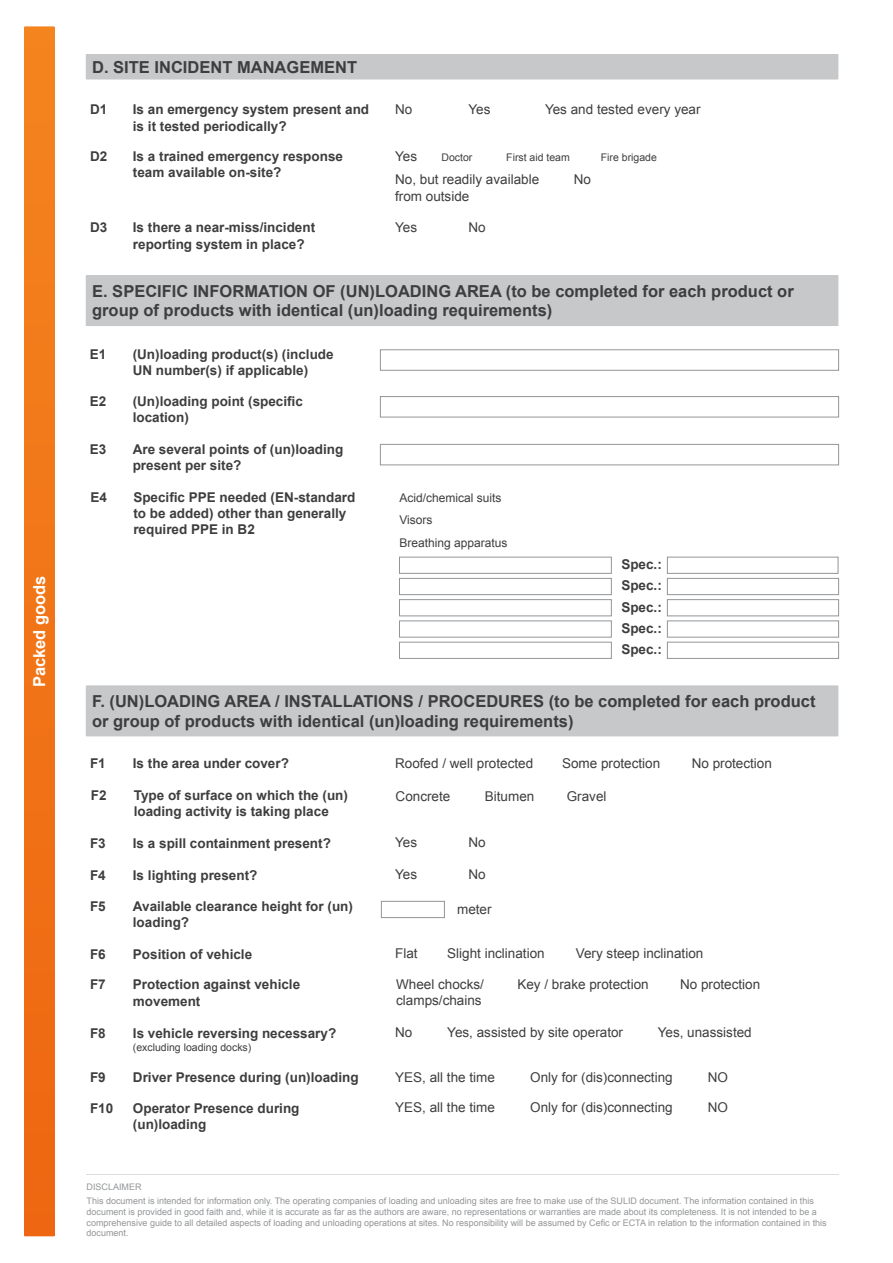
<style>
.page{position:relative;width:893px;height:1263px;background:#fff}
.page>*{position:absolute;margin:0;border:0;box-sizing:border-box;transform-origin:0 0}
.t1{font:700 16.5px/19.8px "Arial";color:#3e3e3f}
.t2{font:700 16.5px "Arial";color:#fff}
.t3{font:700 13.5px/16.2px "Arial";color:#3e3e3f}
.t4{font:13.5px/16.2px "Arial";color:#3e3e3f}
.t5{font:12px/22.4px "Arial";color:#3e3e3f}
.t6{font:10.5px "Arial";color:#3e3e3f}
.t7{font:9px/10.8px "Arial";color:#939598}
</style>
<div class="page">
<hr style="left:86px;top:1174px;width:753px;height:1px;background:#dcdddf">
<div style="left:25px;top:27px;width:29px;height:1208px;background:linear-gradient(to bottom,#f4841e,#e61)"></div>
<div style="left:86px;top:54px;width:752px;height:26px;background:#c7c8ca;border:2px solid #c7c8ca"></div>
<div style="left:86px;top:275px;width:752px;height:51px;background:#c7c8ca"></div>
<div style="left:86px;top:685px;width:752px;height:51px;background:#c7c8ca;border:2px solid #c7c8ca"></div>
<div style="left:380px;top:349px;width:459px;height:22px;border:1px solid #939598"></div>
<div style="left:380px;top:396px;width:459px;height:21px;border:1px solid #939598"></div>
<div style="left:380px;top:444px;width:459px;height:21px;border:1px solid #939598"></div>
<div style="left:399px;top:557px;width:213px;height:17px;border:1px solid #939598"></div>
<div style="left:667px;top:557px;width:171px;height:17px;border:1px solid #939598"></div>
<div style="left:399px;top:578px;width:213px;height:17px;border:1px solid #939598"></div>
<div style="left:667px;top:578px;width:172px;height:17px;border:1px solid #939598"></div>
<div style="left:667px;top:599px;width:172px;height:17px;border:1px solid #939598"></div>
<div style="left:667px;top:620px;width:172px;height:17px;border:1px solid #939598"></div>
<div style="left:667px;top:642px;width:172px;height:17px;border:1px solid #939598"></div>
<div style="left:399px;top:599px;width:213px;height:17px;border:1px solid #939598"></div>
<div style="left:399px;top:620px;width:213px;height:17px;border:1px solid #939598"></div>
<div style="left:399px;top:642px;width:213px;height:17px;border:1px solid #939598"></div>
<div style="left:381px;top:901px;width:64px;height:17px;border:1px solid #939598"></div>
<p class="t2" style="left:29px;top:687px;width:113px;rotate:-90deg">Packed goods</p>
<p class="t2" style="left:29px;top:672px;width:82px;rotate:-90deg">Bulk Solid</p>
<p class="t1" style="left:92px;top:58px;width:266px">D. SITE INCIDENT MANAGEMENT</p>
<p class="t3" style="left:90px;top:102px;width:19px">D1</p>
<p class="t3" style="left:133px;top:102px;width:238px">Is an emergency system present and is it tested periodically?</p>
<p class="t4" style="left:395px;top:101px;width:19px">No</p>
<p class="t4" style="left:468px;top:101px;width:24px">Yes</p>
<p class="t4" style="left:545px;top:101px;width:157px">Yes and tested every year</p>
<p class="t3" style="left:90px;top:149px;width:19px">D2</p>
<p class="t3" style="left:133px;top:149px;width:212px">Is a trained emergency response team available on-site?</p>
<p class="t4" style="left:395px;top:148px;width:24px">Yes</p>
<p class="t6" style="left:441px;top:150px;width:32px">Doctor</p>
<p class="t6" style="left:506px;top:150px;width:65px">First aid team</p>
<p class="t6" style="left:601px;top:150px;width:58px">Fire brigade</p>
<p class="t4" style="left:395px;top:172px;width:146px">No, but readily available from outside</p>
<p class="t4" style="left:574px;top:172px;width:19px">No</p>
<p class="t3" style="left:90px;top:220px;width:19px">D3</p>
<p class="t3" style="left:133px;top:220px;width:184px">Is there a near-miss/incident reporting system in place?</p>
<p class="t4" style="left:395px;top:219px;width:24px">Yes</p>
<p class="t4" style="left:468px;top:219px;width:19px">No</p>
<p class="t1" style="left:92px;top:281px;width:703px">E. SPECIFIC INFORMATION OF (UN)LOADING AREA (to be completed for each product or group of products with identical (un)loading requirements)</p>
<p class="t3" style="left:90px;top:347px;width:18px">E1</p>
<p class="t3" style="left:90px;top:394px;width:18px">E2</p>
<p class="t3" style="left:90px;top:441px;width:18px">E3</p>
<p class="t3" style="left:133px;top:347px;width:203px">(Un)loading product(s) (include<br>UN number(s) if applicable)</p>
<p class="t3" style="left:133px;top:394px;width:172px">(Un)loading point (specific location)</p>
<p class="t3" style="left:133px;top:441px;width:212px">Are several points of (un)loading present per site?</p>
<p class="t3" style="left:90px;top:489px;width:18px">E4</p>
<p class="t3" style="left:133px;top:489px;width:224px">Specific PPE needed (EN-standard to be added) other than generally required PPE in B2</p>
<p class="t5" style="left:399px;top:487px;width:110px">Acid/chemical suits<br>Visors<br>Breathing apparatus</p>
<p class="t3" style="left:621px;top:554px;width:42px;line-height:21.3px;text-align:justify">Spec.:<br>Spec.:<br>Spec.:<br>Spec.:<br>Spec.:</p>
<p class="t1" style="left:92px;top:692px;width:725px">F. (UN)LOADING AREA / INSTALLATIONS / PROCEDURES (to be completed for each product or group of products with identical (un)loading requirements)</p>
<p class="t3" style="left:90px;top:756px;width:17px">F1</p>
<p class="t3" style="left:133px;top:756px;width:158px">Is the area under cover?</p>
<p class="t4" style="left:395px;top:755px;width:140px">Roofed / well protected</p>
<p class="t4" style="left:562px;top:755px;width:100px">Some protection</p>
<p class="t3" style="left:91px;top:788px;width:17px">F2</p>
<p class="t3" style="left:134px;top:788px;width:216px">Type of surface on which the (un) loading activity is taking place</p>
<p class="t4" style="left:396px;top:788px;width:56px">Concrete</p>
<p class="t4" style="left:485px;top:788px;width:51px">Bitumen</p>
<p class="t4" style="left:567px;top:788px;width:41px">Gravel</p>
<p class="t3" style="left:90px;top:836px;width:17px">F3</p>
<p class="t3" style="left:90px;top:867px;width:17px">F4</p>
<p class="t3" style="left:90px;top:898px;width:17px">F5</p>
<p class="t3" style="left:133px;top:836px;width:200px">Is a spill containment present?</p>
<p class="t3" style="left:133px;top:867px;width:126px">Is lighting present?</p>
<p class="t3" style="left:133px;top:898px;width:222px">Available clearance height for (un) loading?</p>
<p class="t4" style="left:395px;top:835px;width:24px">Yes</p>
<p class="t4" style="left:395px;top:866px;width:24px">Yes</p>
<p class="t4" style="left:468px;top:835px;width:19px">No</p>
<p class="t4" style="left:468px;top:866px;width:19px">No</p>
<p class="t4" style="left:457px;top:901px;width:36px">meter</p>
<p class="t4" style="left:692px;top:755px;width:82px">No protection</p>
<p class="t3" style="left:90px;top:946px;width:17px">F6</p>
<p class="t3" style="left:90px;top:977px;width:17px">F7</p>
<p class="t3" style="left:90px;top:1025px;width:17px">F8</p>
<p class="t3" style="left:90px;top:1070px;width:17px">F9</p>
<p class="t3" style="left:90px;top:1101px;width:25px">F10</p>
<p class="t3" style="left:133px;top:946px;width:121px">Position of vehicle</p>
<p class="t3" style="left:133px;top:977px;width:169px">Protection against vehicle movement</p>
<p class="t3" style="left:133px;top:1025px;width:205px">Is vehicle reversing necessary?</p>
<p class="t3" style="left:133px;top:1070px;width:227px">Driver Presence during (un)loading</p>
<p class="t3" style="left:133px;top:1101px;width:168px">Operator Presence during (un)loading</p>
<p class="t6" style="left:133px;top:1040px;width:120px">(excluding loading docks)</p>
<p class="t7" style="left:87px;top:1182px;width:57px">DISCLAIMER</p>
<p class="t4" style="left:447px;top:945px;width:99px">Slight inclination</p>
<p class="t4" style="left:517px;top:976px;width:133px">Key / brake protection</p>
<p class="t4" style="left:576px;top:945px;width:129px">Very steep inclination</p>
<p class="t4" style="left:680px;top:976px;width:82px">No protection</p>
<p class="t4" style="left:395px;top:945px;width:24px">Flat</p>
<p class="t4" style="left:396px;top:976px;width:89px">Wheel chocks/ clamps/chains</p>
<p class="t4" style="left:658px;top:1024px;width:96px">Yes, unassisted</p>
<p class="t4" style="left:708px;top:1069px;width:22px">NO</p>
<p class="t4" style="left:708px;top:1100px;width:22px">NO</p>
<p class="t4" style="left:447px;top:1024px;width:177px">Yes, assisted by site operator</p>
<p class="t4" style="left:530px;top:1069px;width:144px">Only for (dis)connecting</p>
<p class="t4" style="left:530px;top:1100px;width:144px">Only for (dis)connecting</p>
<p class="t4" style="left:395px;top:1024px;width:19px">No</p>
<p class="t4" style="left:395px;top:1069px;width:101px">YES, all the time</p>
<p class="t4" style="left:395px;top:1100px;width:101px">YES, all the time</p>
<p class="t7" style="left:87px;top:1195px;width:742px">This document is intended for information only. The operating companies of loading and unloading sites are free to make use of the SULID document. The information contained in this document is provided in good faith and, while it is accurate as far as the authors are aware, no representations or warranties are made about its completeness. It is not intended to be a comprehensive guide to all detailed aspects of loading and unloading operations at sites. No responsibility will be assumed by Cefic or ECTA in relation to the information contained in this document.</p>
</div>
